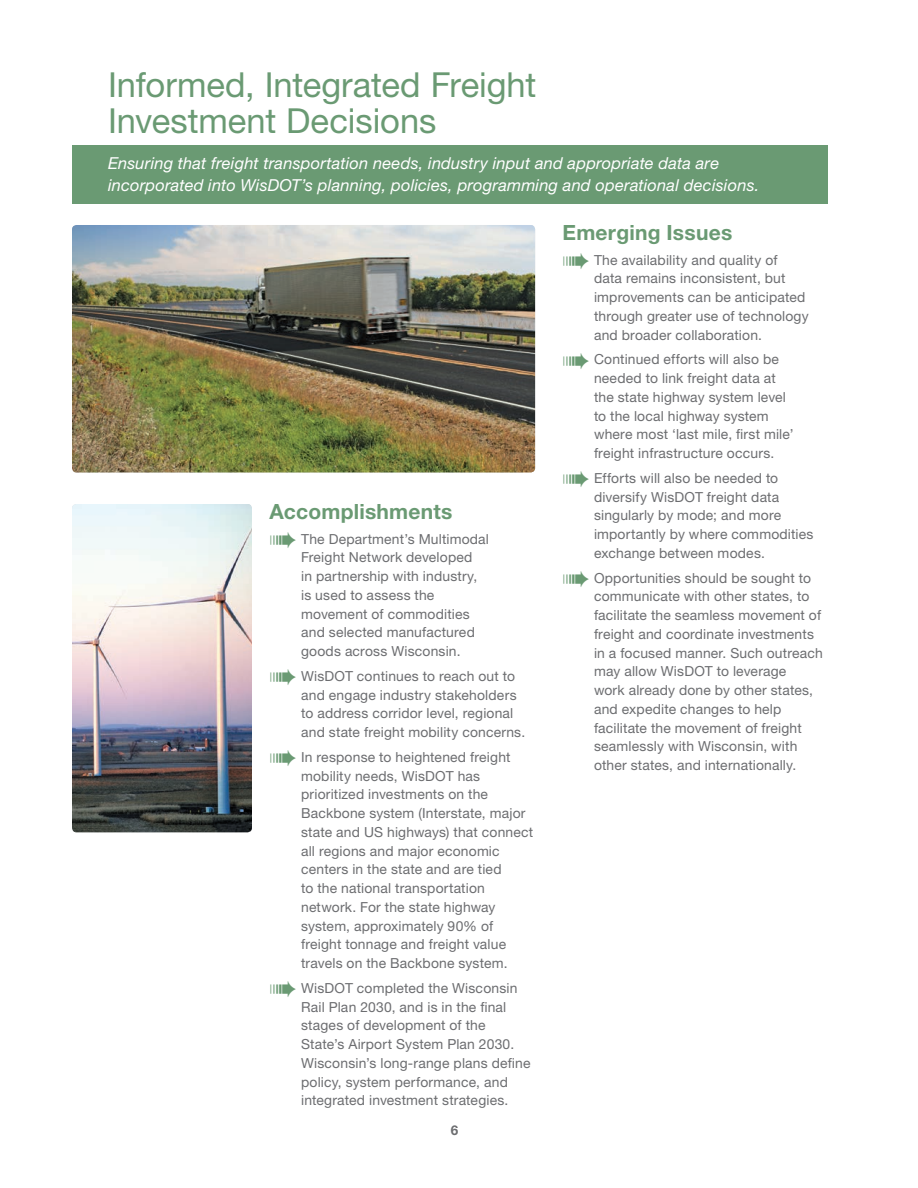
<style>
.page{position:relative;width:918px;height:1188px;background:#fff}
.page>*{position:absolute;margin:0;border:0;box-sizing:border-box;transform-origin:0 0}
.pic_heading_L1_-_55{font:34.5px/36px "Helvetica Neue LT Std";color:#6a9a73}
.a_heading_L2_147{font:700 21px "Helvetica Neue LT Std";letter-spacing:.01em;color:#6a9a73}
.AQUA_italic{font:italic 16.5px/22.5px "Helvetica Neue LT Std";letter-spacing:.01em;color:#fff}
.t1{font:13.8px/18.8px "Helvetica Neue LT Std";letter-spacing:.015em;color:#6c6d70}
.t2{font:700 13.5px "Helvetica Neue LT Std";color:#6c6d70}
</style>
<div class="page">
<img style="left:72px;top:504px;width:180px;height:328px">
<img style="left:72px;top:225px;width:463px;height:247px">
<div style="left:72px;top:146px;width:756px;height:58px;background:#6a9a73"></div>
<p class="pic_heading_L1_-_55" style="left:108px;top:66px;width:430px">Informed, Integrated Freight<br>Investment Decisions</p>
<p class="AQUA_italic" style="left:108px;top:151px;width:653px">Ensuring that freight transportation needs, industry input and appropriate data are incorporated into WisDOT’s planning, policies, programming and operational decisions.</p>
<p class="a_heading_L2_147" style="left:270px;top:499px;width:184px">Accomplishments</p>
<p class="t1" style="left:301px;top:529px;width:189px">The Department’s Multimodal<br>Freight Network developed<br>in partnership with industry, is used to assess the movement of commodities and selected manufactured goods across Wisconsin.</p>
<p class="t1" style="left:301px;top:667px;width:226px">WisDOT continues to reach out to and engage industry stakeholders to address corridor level, regional and state freight mobility concerns.</p>
<p class="t1" style="left:301px;top:748px;width:234px">In response to heightened freight mobility needs, WisDOT has prioritized investments on the<br>Backbone system (Interstate, major state and US highways) that connect all regions and major economic centers in the state and are tied<br>to the national transportation network. For the state highway system, approximately 90% of freight tonnage and freight value travels on the Backbone system.</p>
<p class="t1" style="left:301px;top:979px;width:231px">WisDOT completed the Wisconsin Rail Plan 2030, and is in the final stages of development of the State’s Airport System Plan 2030.<br>Wisconsin’s long-range plans define policy, system performance, and integrated investment strategies.</p>
<p class="t2" style="left:451px;top:1121px;width:9px">6</p>
<p class="a_heading_L2_147" style="left:562px;top:220px;width:171px">Emerging Issues</p>
<p class="t1" style="left:594px;top:250px;width:216px">The availability and quality of data remains inconsistent, but improvements can be anticipated through greater use of technology and broader collaboration.</p>
<p class="t1" style="left:594px;top:350px;width:201px">Continued efforts will also be needed to link freight data at the state highway system level to the local highway system where most ‘last mile, first mile’ freight infrastructure occurs.</p>
<p class="t1" style="left:594px;top:469px;width:221px">Efforts will also be needed to diversify WisDOT freight data singularly by mode; and more importantly by where commodities exchange between modes.</p>
<p class="t1" style="left:594px;top:568px;width:230px">Opportunities should be sought to communicate with other states, to facilitate the seamless movement of freight and coordinate investments in a focused manner. Such outreach may allow WisDOT to leverage<br>work already done by other states, and expedite changes to help facilitate the movement of freight seamlessly with Wisconsin, with other states, and internationally.</p>
</div>
